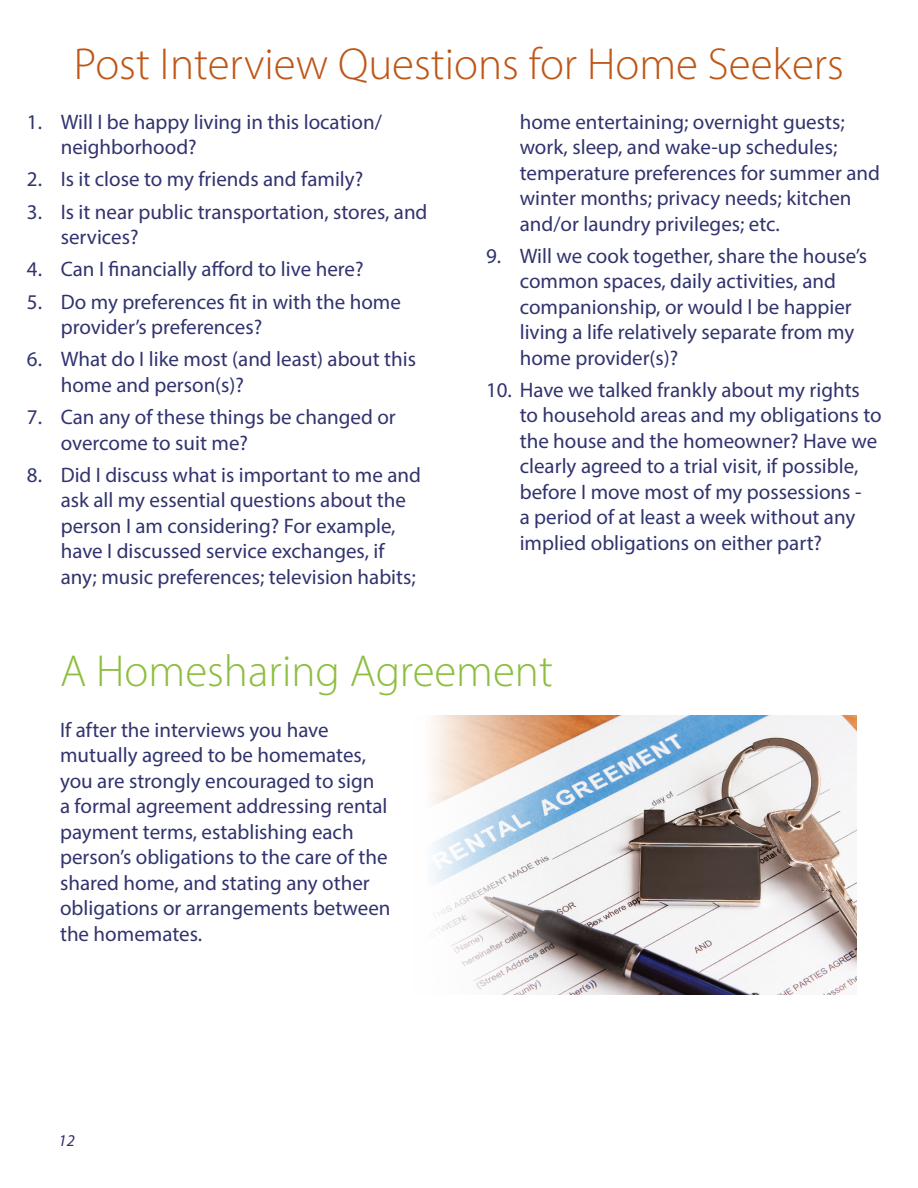
<style>
.page{position:relative;width:918px;height:1188px;background:#fff}
.page>*{position:absolute;margin:0;border:0;box-sizing:border-box;transform-origin:0 0}
.t1{font:300 45px "Myriad Devanagari";color:#be5616}
.t2{font:300 45px "Myriad Devanagari";color:#8dbe3e}
.t3{font:21px/25.5px "Myriad Pro";color:#31336e}
.t4{font:italic 16.5px "Myriad Pro";color:#31336e}
</style>
<div class="page">
<img style="left:431px;top:716px;width:426px;height:279px">
<p class="t1" style="left:74px;top:35px;width:772px">Post Interview Questions for Home Seekers</p>
<p class="t3" style="left:61px;top:108px;width:323px;text-indent:-34px">1. Will I be happy living in this location/ neighborhood?</p>
<p class="t3" style="left:27px;top:166px;width:338px">2. Is it close to my friends and family?</p>
<p class="t3" style="left:61px;top:198px;width:368px;text-indent:-34px">3. Is it near public transportation, stores, and services?</p>
<p class="t3" style="left:27px;top:256px;width:338px">4. Can I financially afford to live here?</p>
<p class="t3" style="left:61px;top:288px;width:342px;text-indent:-34px">5. Do my preferences fit in with the home provider’s preferences?</p>
<p class="t3" style="left:61px;top:346px;width:357px;text-indent:-34px">6. What do I like most (and least) about this home and person(s)?</p>
<p class="t3" style="left:61px;top:404px;width:337px;text-indent:-34px">7. Can any of these things be changed or overcome to suit me?</p>
<p class="t3" style="left:61px;top:462px;width:362px;text-indent:-34px">8. Did I discuss what is important to me and ask all my essential questions about the person I am considering? For example,</p>
<p class="t3" style="left:61px;top:538px;width:357px">have I discussed service exchanges, if any; music preferences; television habits;</p>
<p class="t3" style="left:520px;top:108px;width:362px">home entertaining; overnight guests; work, sleep, and wake-up schedules; temperature preferences for summer and winter months; privacy needs; kitchen and/or laundry privileges; etc.</p>
<p class="t3" style="left:520px;top:243px;width:349px;text-indent:-34px">9. Will we cook together, share the house’s common spaces, daily activities, and companionship, or would l be happier living a life relatively separate from my home provider(s)?</p>
<p class="t3" style="left:520px;top:377px;width:363px;text-indent:-34px">10. Have we talked frankly about my rights to household areas and my obligations to the house and the homeowner? Have we clearly agreed to a trial visit, if possible, before I move most of my possessions -<br>a period of at least a week without any implied obligations on either part?</p>
<p class="t2" style="left:60px;top:641px;width:494px">A Homesharing Agreement</p>
<p class="t3" style="left:60px;top:717px;width:332px">If after the interviews you have mutually agreed to be homemates, you are strongly encouraged to sign<br>a formal agreement addressing rental payment terms, establishing each person’s obligations to the care of the shared home, and stating any other obligations or arrangements between the homemates.</p>
<p class="t4" style="left:59px;top:1131px;width:18px">12</p>
</div>
